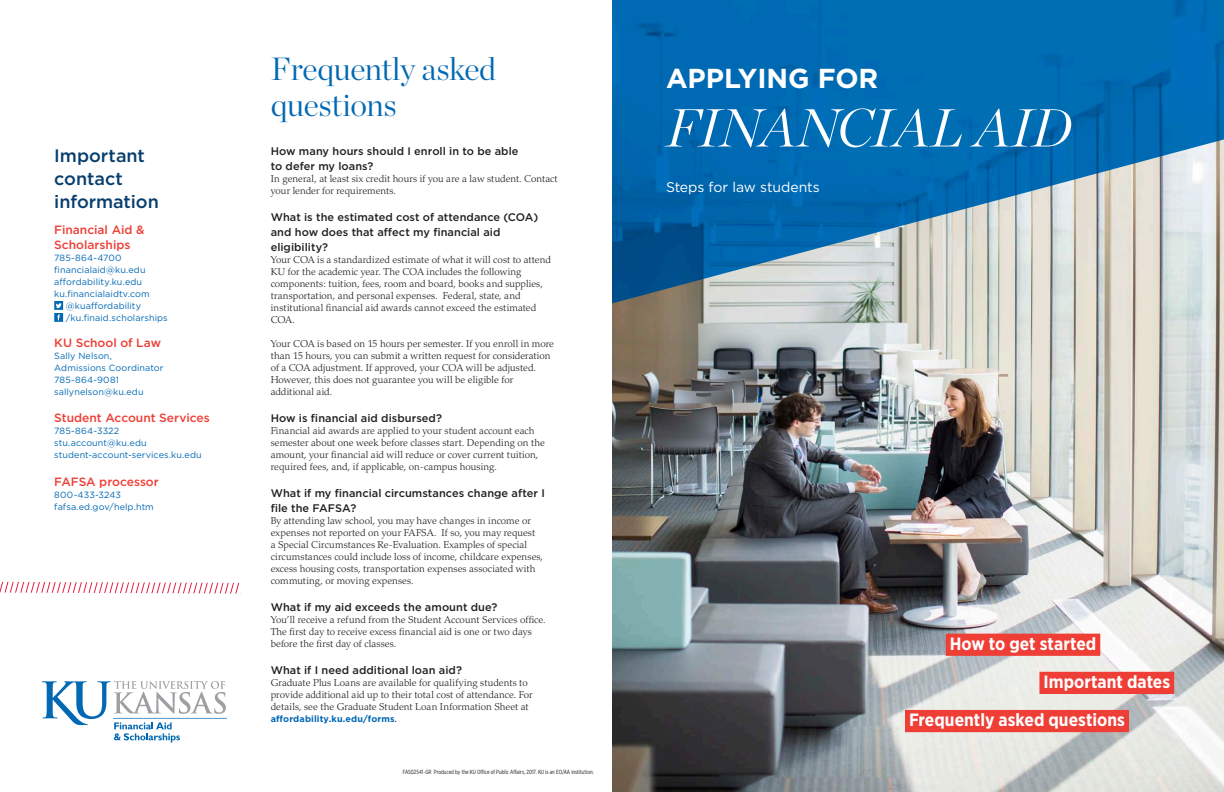
<style>
.page{position:relative;width:1224px;height:792px;background:#fff}
.page>*{position:absolute;margin:0;border:0;box-sizing:border-box;transform-origin:0 0}
.t1{font:italic 300 53.4px "Chronicle Display";letter-spacing:-.01em;color:#fff}
.t2{font:300 32px/36px "Chronicle Display";letter-spacing:-.01em;color:#0168b3}
.t3{font:700 27.4px "Gotham";color:#fff}
.t4{font:500 18px/23px "Gotham";color:#083e6d}
.t5{font:700 17.8px "Gotham Narrow";color:#fff}
.t6{font:14px "Gotham";letter-spacing:-.005em;color:#fff}
.t7{font:500 12px/14.4px "Gotham";color:#ee3e36}
.t8{font:500 11px/15px "Gotham";letter-spacing:.005em;color:#231f20}
.t9{font:300 10px/12px "Palatino";letter-spacing:.005em;color:#231f20}
.t10{font:9px/12px "Gotham";letter-spacing:.01em;color:#0168b3}
.t11{font:700 9px "Gotham";letter-spacing:.015em;color:#0168b3}
.t12{font:9px "Gotham";letter-spacing:.03em;color:#0168b3}
.t13{font:6px "Gotham X Narrow";color:#231f20}
.s1{font-family:"Palatino";font-weight:400;font-size:10px;color:#231f20}
</style>
<div class="page">
<img style="left:612px;top:303px;width:612px;height:489px">
<img style="left:612px;top:0;width:612px;height:303px">
<svg style="left:54px;top:301px;width:9px;height:21px"></svg>
<svg style="left:0;top:582px;width:241px;height:12px"></svg>
<div style="left:946px;top:634px;width:154px;height:22px;background:#ee3e36"></div>
<div style="left:1039px;top:672px;width:135px;height:22px;background:#ee3e36"></div>
<div style="left:905px;top:710px;width:224px;height:22px;background:#ee3e36"></div>
<hr style="left:113px;top:718px;width:114px;height:1px;background:#0168b3">
<svg style="left:42px;top:681px;width:184px;height:62px"></svg>
<p class="t4" style="left:54px;top:144px;width:106px">Important contact information</p>
<p class="t7" style="left:54px;top:223px;width:92px">Financial Aid &amp;<br>Scholarships</p>
<p class="t10" style="left:54px;top:251px;width:69px">785-864-4700</p>
<p class="t10" style="left:54px;top:263px;width:93px">financialaid@ku.edu</p>
<p class="t10" style="left:54px;top:275px;width:89px">affordability.ku.edu</p>
<p class="t10" style="left:54px;top:287px;width:97px">ku.financialaidtv.com</p>
<p class="t10" style="left:66px;top:299px;width:77px">@kuaffordability</p>
<p class="t10" style="left:66px;top:311px;width:103px">/ku.finaid.scholarships</p>
<p class="t7" style="left:54px;top:336px;width:108px">KU School of Law</p>
<p class="t10" style="left:54px;top:350px;width:111px">Sally Nelson,<br>Admissions Coordinator</p>
<p class="t12" style="left:54px;top:374px;width:66px">785-864-9081</p>
<p class="t10" style="left:54px;top:386px;width:91px">sallynelson@ku.edu</p>
<p class="t7" style="left:54px;top:410px;width:157px">Student Account Services</p>
<p class="t10" style="left:54px;top:424px;width:67px">785-864-3322</p>
<p class="t10" style="left:54px;top:436px;width:94px">stu.account@ku.edu</p>
<p class="t10" style="left:54px;top:448px;width:149px">student-account-services.ku.edu</p>
<p class="t7" style="left:54px;top:475px;width:106px">FAFSA processor</p>
<p class="t10" style="left:54px;top:489px;width:68px">800-433-3243</p>
<p class="t10" style="left:54px;top:501px;width:101px">fafsa.ed.gov/help.htm</p>
<p class="t2" style="left:271px;top:48px;width:227px">Frequently asked questions</p>
<p class="t8" style="left:271px;top:143px;width:249px">How many hours should I enroll in to be able to defer my loans?</p>
<p class="t9" style="left:271px;top:172px;width:289px">In general, at least six credit hours if you are a law student. Contact your lender for requirements.</p>
<p class="t8" style="left:271px;top:209px;width:269px">What is the estimated cost of attendance (COA) and how does that affect my financial aid eligibility?</p>
<p class="t9" style="left:271px;top:253px;width:282px">Your COA is a standardized estimate of what it will cost to attend KU for the academic year. The COA includes the following components: tuition, fees, room and board, books and supplies, transportation, and personal expenses. Federal, state, and institutional financial aid awards cannot exceed the estimated COA.</p>
<p class="t9" style="left:271px;top:337px;width:285px">Your COA is based on 15 hours per semester. If you enroll in more than 15 hours, you can submit a written request for consideration of a COA adjustment. If approved, your COA will be adjusted.<br>However, this does not guarantee you will be eligible for additional aid.</p>
<p class="t8" style="left:271px;top:410px;width:173px">How is financial aid disbursed?</p>
<p class="t9" style="left:271px;top:424px;width:276px">Financial aid awards are applied to your student account each semester about one week before classes start. Depending on the amount, your financial aid will reduce or cover current tuition, required fees, and, if applicable, on-campus housing.</p>
<p class="t8" style="left:271px;top:485px;width:276px">What if my financial circumstances change after I file the FAFSA?</p>
<p class="t9" style="left:271px;top:514px;width:274px">By attending law school, you may have changes in income or expenses not reported on your FAFSA. If so, you may request<br>a Special Circumstances Re-Evaluation. Examples of special circumstances could include loss of income, childcare expenses, excess housing costs, transportation expenses associated with commuting, or moving expenses.</p>
<p class="t8" style="left:271px;top:599px;width:228px">What if my aid exceeds the amount due?</p>
<p class="t9" style="left:271px;top:613px;width:276px">You’ll receive a refund from the Student Account Services office.<br>The first day to receive excess financial aid is one or two days before the first day of classes.</p>
<p class="t8" style="left:271px;top:662px;width:193px">What if I need additional loan aid?</p>
<p class="t9" style="left:271px;top:676px;width:264px">Graduate Plus Loans are available for qualifying students to provide additional aid up to their total cost of attendance. For details, see the Graduate Student Loan Information Sheet at</p>
<p class="t11" style="left:271px;top:712px;width:128px">affordability.ku.edu/forms<span class="s1">.</span></p>
<p class="t13" style="left:403px;top:768px;width:193px">FAS02541-GR Produced by the KU Office of Public Affairs, 2017. KU is an EO/AA institution.</p>
<p class="t3" style="left:666px;top:61px;width:214px">APPLYING FOR</p>
<p class="t1" style="left:666px;top:86px;width:407px">FINANCIAL AID</p>
<p class="t6" style="left:666px;top:178px;width:155px">Steps for law students</p>
<p class="t5" style="left:950px;top:632px;width:148px">How to get started</p>
<p class="t5" style="left:1043px;top:670px;width:128px">Important dates</p>
<p class="t5" style="left:909px;top:709px;width:218px">Frequently asked questions</p>
</div>
